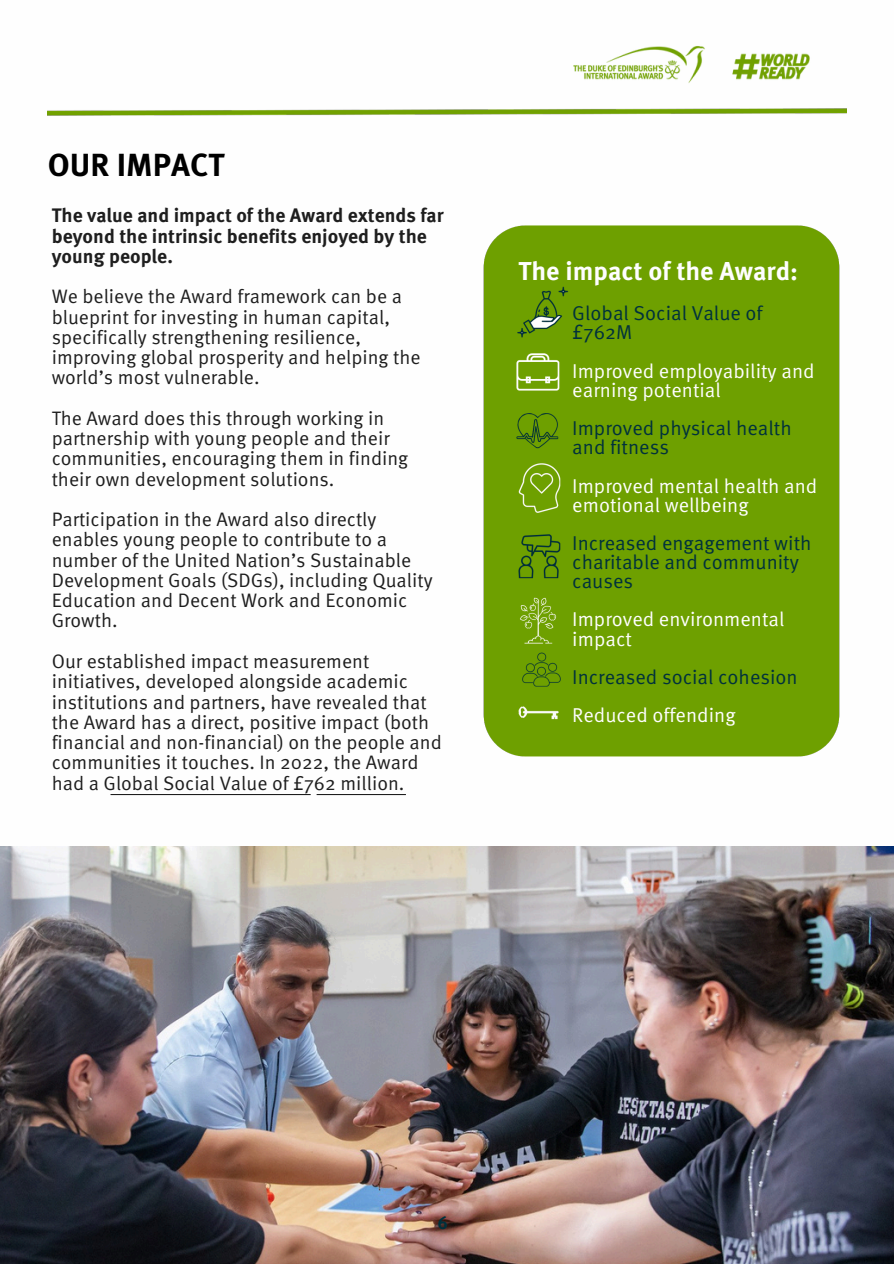
<style>
.page{position:relative;width:894px;height:1264px;background:#fff}
.page>*{position:absolute;margin:0;border:0;box-sizing:border-box;transform-origin:0 0}
.t1{font:700 31.95px "Meta OT";color:#000}
.t2{font:700 25.8px "Meta OT";color:#fefefe}
.t3{font:20.1px/19.2px "Meta OT Norm";color:#00313c}
.t4{font:20.1px/19.2px "Meta OT Norm";color:#fefefe}
.t5{font:19.5px/20.2px "Meta OT Norm";color:#1e1e1e}
.t6{font:700 19.5px/20.2px "Meta OT";color:#1e1e1e}
.t7{font:700 18px "Meta OT";color:#00313c}
</style>
<div class="page">
<img style="left:48px;top:108px;width:797px;height:7px">
<div style="left:483px;top:225px;width:357px;height:532px;background:#6ea000"></div>
<img style="left:573px;top:46px;width:237px;height:37px">
<img style="left:0;top:846px;width:893px;height:417px">
<svg style="left:110px;top:794px;width:296px;height:1px"></svg>
<p class="t1" style="left:48px;top:139px;width:178px">OUR IMPACT</p>
<p class="t6" style="left:52px;top:204px;width:393px">The value and impact of the Award extends far beyond the intrinsic benefits enjoyed by the young people.</p>
<p class="t5" style="left:52px;top:285px;width:370px">We believe the Award framework can be a blueprint for investing in human capital, specifically strengthening resilience, improving global prosperity and helping the world’s most vulnerable.</p>
<h1 class="t5" style="left:52px;top:407px;width:358px">The Award does this through working in partnership with young people and their communities, encouraging them in finding their own development solutions.</h1>
<h3 class="t5" style="left:52px;top:508px;width:382px">Participation in the Award also directly enables young people to contribute to a number of the United Nation’s Sustainable Development Goals (SDGs), including Quality Education and Decent Work and Economic Growth.</h3>
<p class="t5" style="left:52px;top:650px;width:391px">Our established impact measurement initiatives, developed alongside academic institutions and partners, have revealed that the Award has a direct, positive impact (both financial and non-financial) on the people and communities it touches. In 2022, the Award had a Global Social Value of £762 million.</p>
<p class="t2" style="left:518px;top:251px;width:281px">The impact of the Award:</p>
<p class="t3" style="left:572px;top:303px;width:192px">Global Social Value of £762M</p>
<p class="t4" style="left:572px;top:360px;width:244px">Improved employability and earning potential</p>
<p class="t3" style="left:572px;top:417px;width:221px">Improved physical health and fitness</p>
<p class="t4" style="left:572px;top:475px;width:246px">Improved mental health and emotional wellbeing</p>
<h2 class="t3" style="left:572px;top:532px;width:241px">Increased engagement with charitable and community causes</h2>
<p class="t4" style="left:572px;top:609px;width:214px">Improved environmental impact</p>
<p class="t3" style="left:572px;top:666px;width:227px">Increased social cohesion</p>
<p class="t4" style="left:572px;top:704px;width:165px">Reduced offending</p>
<p class="t7" style="left:437px;top:1208px;width:12px">6</p>
</div>
